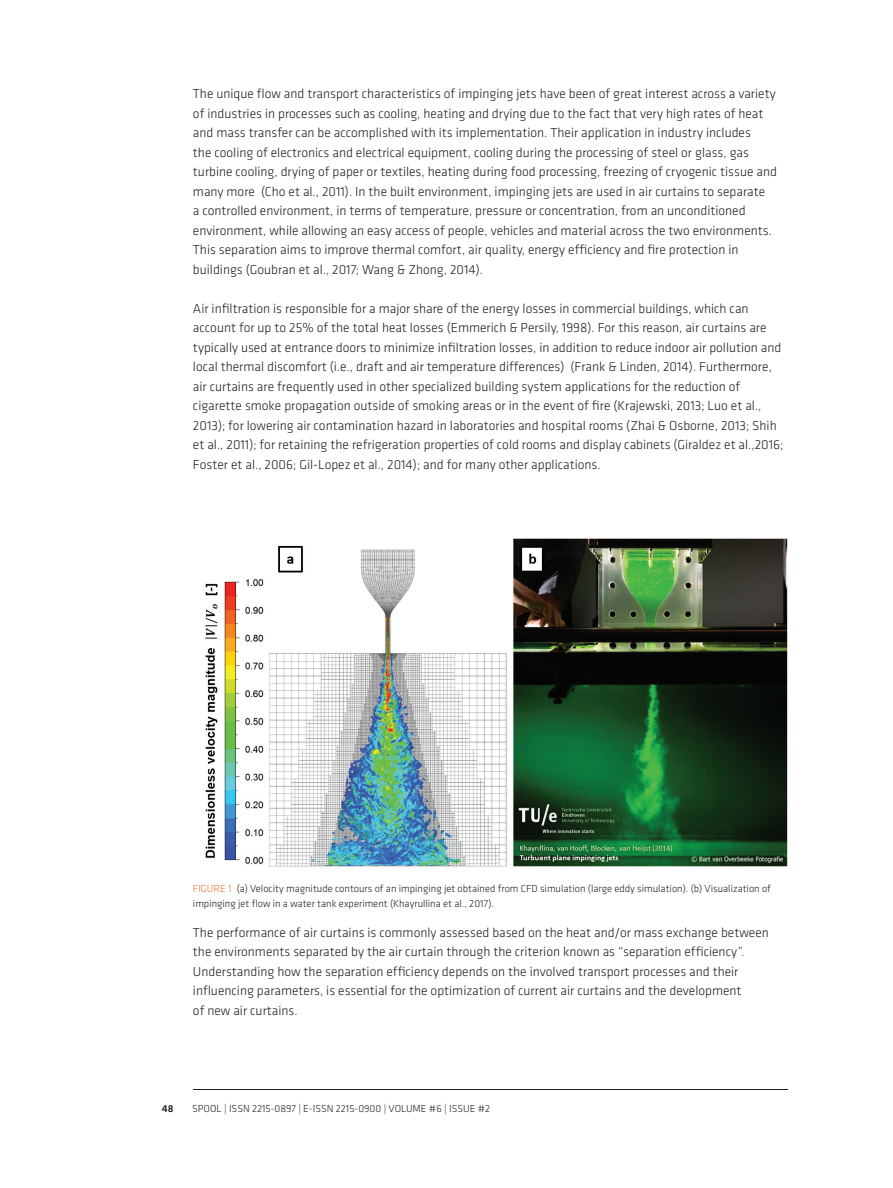
<style>
.page{position:relative;width:893px;height:1188px;background:#fff}
.page>*{position:absolute;margin:0;border:0;box-sizing:border-box;transform-origin:0 0}
.t1{font:300 13.5px/19.5px "Klavika";color:#231f20}
.t2{font:300 10.5px/14.7px "Klavika";color:#231f20}
.t3{font:500 10.5px "Klavika";color:#231f20}
.s1{color:#f36e31}
</style>
<div class="page">
<hr style="left:193px;top:1090px;width:595px;height:1px;background:#231f20">
<img style="left:205px;top:538px;width:583px;height:329px">
<p class="t1" style="left:193px;top:84px;width:586px">The unique flow and transport characteristics of impinging jets have been of great interest across a variety of industries in processes such as cooling, heating and drying due to the fact that very high rates of heat and mass transfer can be accomplished with its implementation. Their application in industry includes<br>the cooling of electronics and electrical equipment, cooling during the processing of steel or glass, gas turbine cooling, drying of paper or textiles, heating during food processing, freezing of cryogenic tissue and many more (Cho et al., 2011). In the built environment, impinging jets are used in air curtains to separate<br>a controlled environment, in terms of temperature, pressure or concentration, from an unconditioned environment, while allowing an easy access of people, vehicles and material across the two environments.<br>This separation aims to improve thermal comfort, air quality, energy efficiency and fire protection in buildings (Goubran et al., 2017; Wang &amp; Zhong, 2014).</p>
<p class="t1" style="left:193px;top:299px;width:592px">Air infiltration is responsible for a major share of the energy losses in commercial buildings, which can account for up to 25% of the total heat losses (Emmerich &amp; Persily, 1998). For this reason, air curtains are typically used at entrance doors to minimize infiltration losses, in addition to reduce indoor air pollution and local thermal discomfort (i.e., draft and air temperature differences) (Frank &amp; Linden, 2014). Furthermore, air curtains are frequently used in other specialized building system applications for the reduction of cigarette smoke propagation outside of smoking areas or in the event of fire (Krajewski, 2013; Luo et al., 2013); for lowering air contamination hazard in laboratories and hospital rooms (Zhai &amp; Osborne, 2013; Shih et al., 2011); for retaining the refrigeration properties of cold rooms and display cabinets (Giraldez et al.,2016; Foster et al., 2006; Gil-Lopez et al., 2014); and for many other applications.</p>
<p class="t2" style="left:193px;top:881px;width:580px"><span class="s1">FIGURE 1</span> (a) Velocity magnitude contours of an impinging jet obtained from CFD simulation (large eddy simulation). (b) Visualization of impinging jet flow in a water tank experiment (Khayrullina et al., 2017).</p>
<p class="t1" style="left:193px;top:923px;width:577px">The performance of air curtains is commonly assessed based on the heat and/or mass exchange between the environments separated by the air curtain through the criterion known as “separation efficiency”.<br>Understanding how the separation efficiency depends on the involved transport processes and their influencing parameters, is essential for the optimization of current air curtains and the development<br>of new air curtains.</p>
<p class="t3" style="left:162px;top:1103px;width:13px">48</p>
<p class="t2" style="left:192px;top:1102px;width:300px">SPOOL | ISSN 2215-0897 | E-ISSN 2215-0900 | VOLUME #6 | ISSUE #2</p>
</div>
